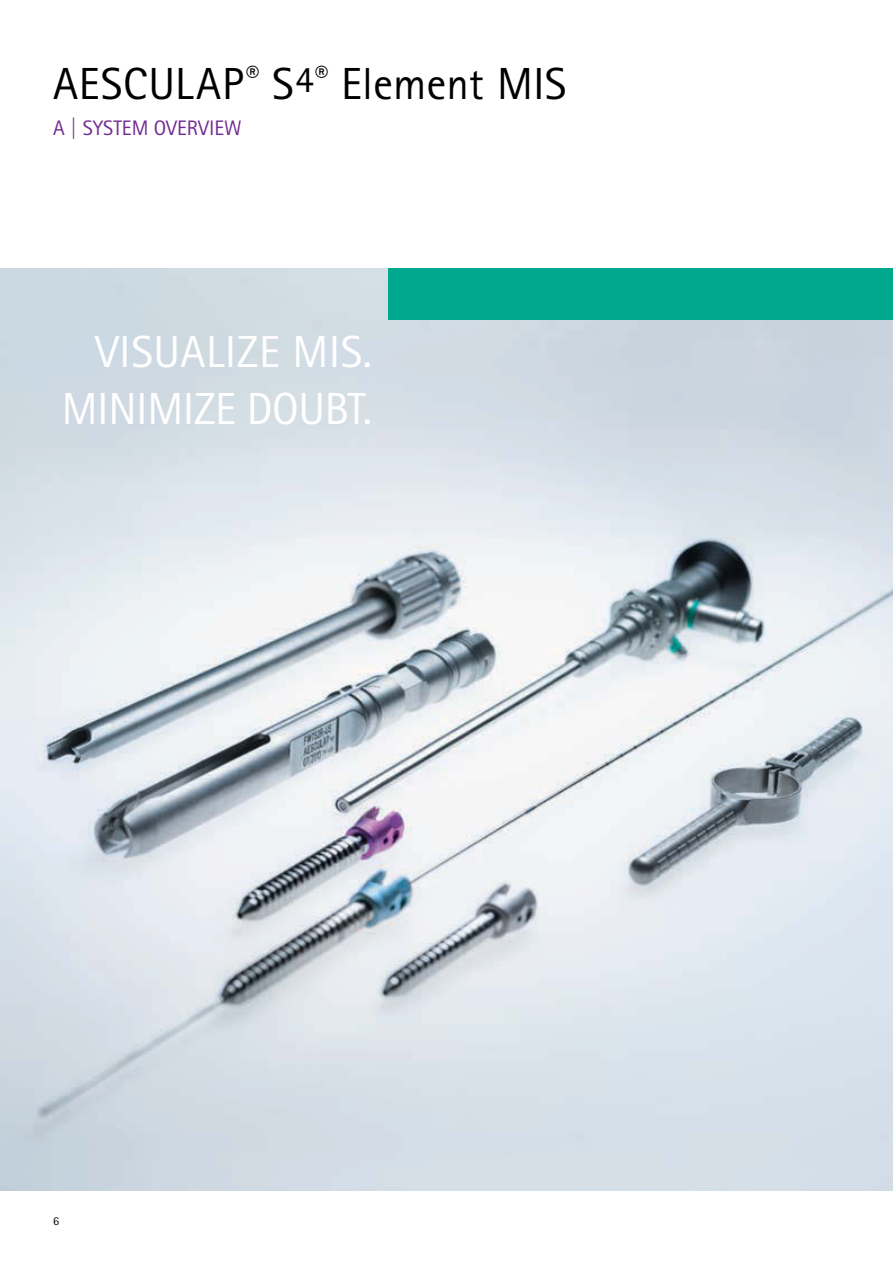
<style>
.page{position:relative;width:893px;height:1263px;background:#fff}
.page>*{position:absolute;margin:0;border:0;box-sizing:border-box;transform-origin:0 0}
.t1{font:45px/57px "Rotis Sans Serif Pro";letter-spacing:-.01em;color:#fff;text-align:right}
.t2{font:45px "Rotis Sans Serif Pro";letter-spacing:.005em;color:#000}
.t3{font:21px "Rotis Sans Serif Pro";color:#712b90}
.t4{font:12px "Rotis Sans Serif Pro";color:#000}
</style>
<div class="page">
<img style="left:0;top:269px;width:893px;height:922px">
<div style="left:388px;top:269px;width:505px;height:51px;background:#00a88e"></div>
<p class="t2" style="left:53px;top:57px;width:515px">AESCULAP<sup>®</sup> S<sup>4</sup><sup>®</sup> Element MIS</p>
<p class="t3" style="left:53px;top:116px;width:190px">A | SYSTEM OVERVIEW</p>
<p class="t1" style="left:62px;top:324px;width:312px">VISUALIZE MIS.<br>MINIMIZE DOUBT.</p>
<p class="t4" style="left:53px;top:1213px;width:7px">6</p>
</div>
